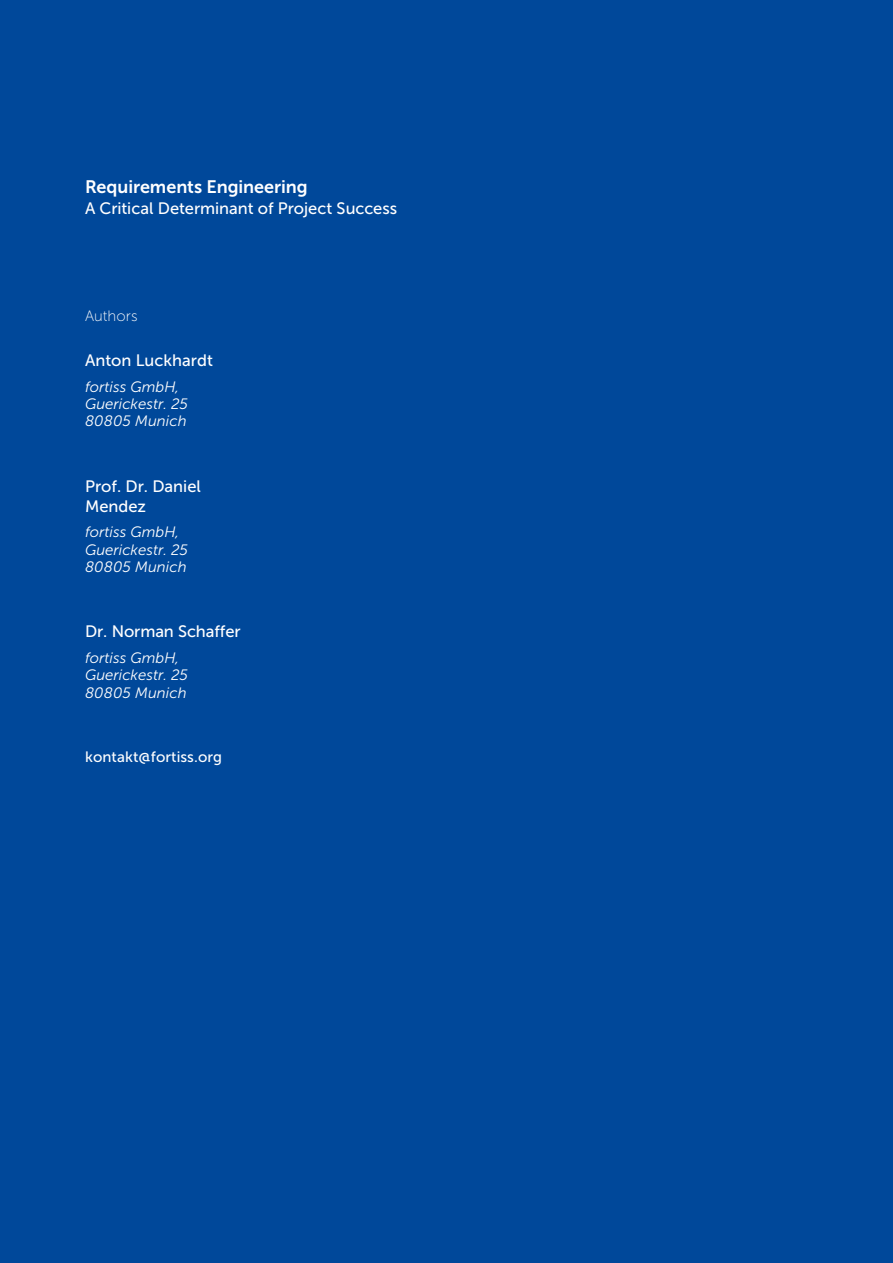
<style>
.page{position:relative;width:893px;height:1263px;background:#00489a}
.page>*{position:absolute;margin:0;border:0;box-sizing:border-box;transform-origin:0 0}
.t1{font:18px "Museo Sans 700";letter-spacing:-.005em;color:#fff}
.t2{font:16.5px/19.8px "Museo Sans 500";color:#fff}
.t3{font:italic 15px/17.2px "Museo Sans 300";color:#fff}
.t4{font:15px "Museo Sans 500";letter-spacing:.005em;color:#fff}
.t5{font:15px "Museo Sans 100";letter-spacing:.005em;color:#fff}
</style>
<div class="page">
<p class="t1" style="left:85px;top:176px;width:224px">Requirements Engineering</p>
<p class="t2" style="left:85px;top:198px;width:314px">A Critical Determinant of Project Success</p>
<p class="t5" style="left:85px;top:308px;width:54px">Authors</p>
<p class="t2" style="left:85px;top:350px;width:129px">Anton Luckhardt</p>
<p class="t3" style="left:85px;top:378px;width:105px">fortiss GmbH,<br>Guerickestr. 25<br>80805 Munich</p>
<p class="t2" style="left:85px;top:476px;width:117px">Prof. Dr. Daniel<br>Mendez</p>
<p class="t3" style="left:85px;top:524px;width:105px">fortiss GmbH,<br>Guerickestr. 25<br>80805 Munich</p>
<p class="t2" style="left:85px;top:622px;width:157px">Dr. Norman Schaffer</p>
<p class="t3" style="left:85px;top:649px;width:105px">fortiss GmbH,<br>Guerickestr. 25<br>80805 Munich</p>
<p class="t4" style="left:85px;top:749px;width:139px">kontakt@fortiss.org</p>
</div>
